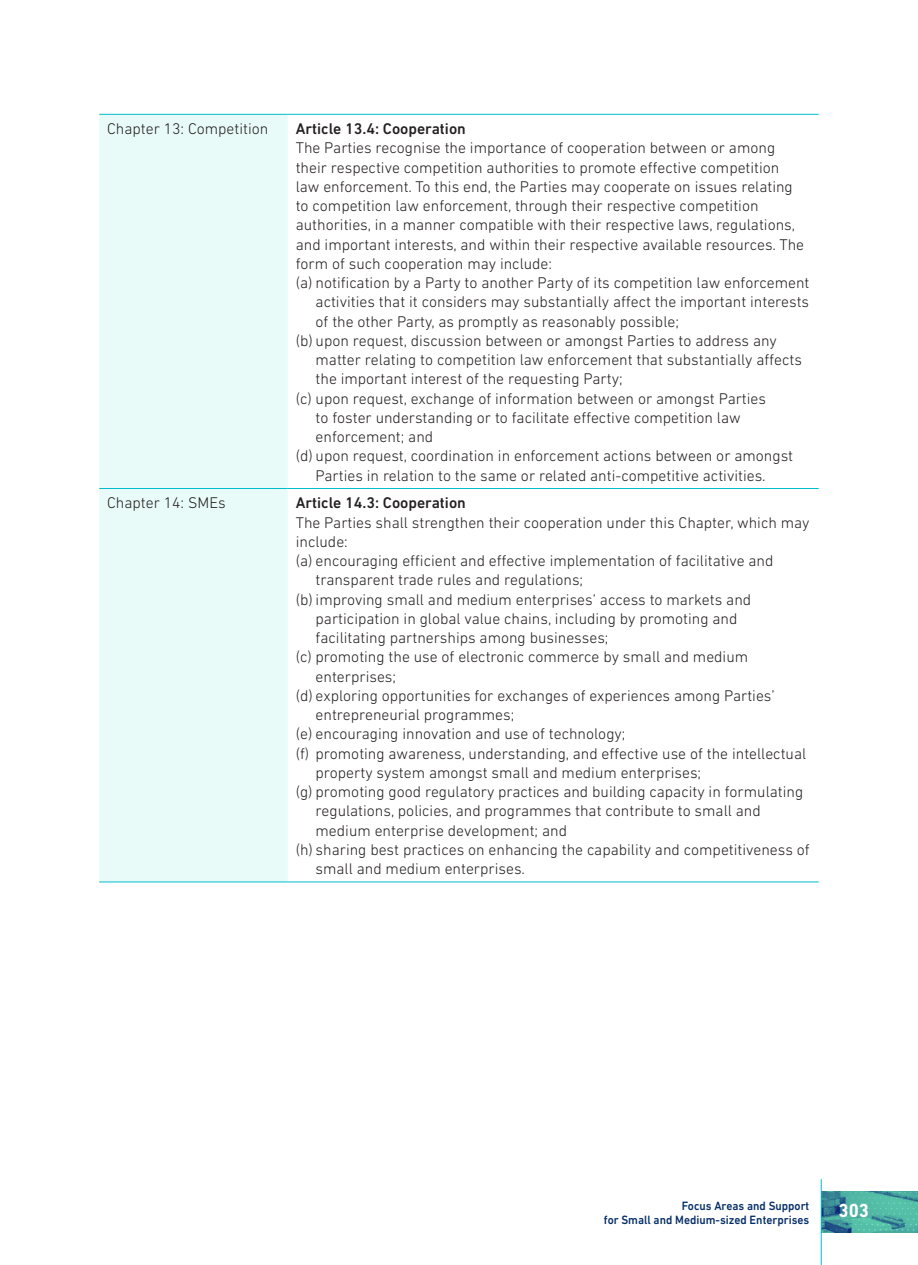
<style>
.page{position:relative;width:918px;height:1265px;background:#fff}
.page>*{position:absolute;margin:0;border:0;box-sizing:border-box;transform-origin:0 0}
.t1{font:700 19.25px "DIN Next LT Pro";color:#fff;scale:.95 1}
.t2{font:300 15.75px/19.2px "DIN Next LT Pro";color:#231f20}
.t3{font:500 15.75px "DIN Next LT Pro";color:#231f20}
.t4{font:500 12.25px/14px "DIN Next LT Pro";color:#052e66;text-align:right;scale:.95 1}
</style>
<div class="page">
<div style="left:99px;top:115px;width:189px;height:767px;background:#e9fbf8"></div>
<hr style="left:99px;top:114px;width:189px;height:1px;background:#00bdcc">
<hr style="left:288px;top:114px;width:531px;height:1px;background:#00bdcc">
<hr style="left:99px;top:488px;width:189px;height:1px;background:#00bdcc">
<hr style="left:288px;top:488px;width:531px;height:1px;background:#00bdcc">
<hr style="left:99px;top:882px;width:189px;height:1px;background:#00bdcc">
<hr style="left:288px;top:882px;width:531px;height:1px;background:#00bdcc">
<img style="left:822px;top:1191px;width:96px;height:42px">
<hr style="left:821px;top:1179px;width:1px;height:86px;background:#00bdcc">
<p class="t2" style="left:107px;top:119px;width:163px">Chapter 13: Competition</p>
<p class="t3" style="left:296px;top:120px;width:172px">Article 13.4: Cooperation</p>
<p class="t2" style="left:296px;top:138px;width:510px">The Parties recognise the importance of cooperation between or among their respective competition authorities to promote effective competition law enforcement. To this end, the Parties may cooperate on issues relating to competition law enforcement, through their respective competition authorities, in a manner compatible with their respective laws, regulations, and important interests, and within their respective available resources. The form of such cooperation may include:</p>
<p class="t2" style="left:315px;top:273px;width:495px;text-align:justify;text-indent:-20px">(a) notification by a Party to another Party of its competition law enforcement activities that it considers may substantially affect the important interests of the other Party, as promptly as reasonably possible;</p>
<p class="t2" style="left:315px;top:331px;width:488px;text-indent:-20px">(b) upon request, discussion between or amongst Parties to address any matter relating to competition law enforcement that substantially affects the important interest of the requesting Party;</p>
<p class="t2" style="left:315px;top:388px;width:452px;text-indent:-20px">(c) upon request, exchange of information between or amongst Parties to foster understanding or to facilitate effective competition law enforcement; and</p>
<p class="t2" style="left:296px;top:446px;width:499px;text-align:center">(d) upon request, coordination in enforcement actions between or amongst<br>Parties in relation to the same or related anti-competitive activities.</p>
<p class="t2" style="left:107px;top:493px;width:120px">Chapter 14: SMEs</p>
<p class="t3" style="left:296px;top:494px;width:172px">Article 14.3: Cooperation</p>
<p class="t2" style="left:296px;top:512px;width:515px">The Parties shall strengthen their cooperation under this Chapter, which may include:</p>
<p class="t2" style="left:315px;top:551px;width:459px;text-indent:-20px">(a) encouraging efficient and effective implementation of facilitative and transparent trade rules and regulations;</p>
<p class="t2" style="left:315px;top:589px;width:437px;text-indent:-20px">(b) improving small and medium enterprises’ access to markets and participation in global value chains, including by promoting and facilitating partnerships among businesses;</p>
<p class="t2" style="left:315px;top:647px;width:434px;text-indent:-20px">(c) promoting the use of electronic commerce by small and medium enterprises;</p>
<p class="t2" style="left:315px;top:686px;width:461px;text-indent:-20px">(d) exploring opportunities for exchanges of experiences among Parties’ entrepreneurial programmes;</p>
<p class="t2" style="left:296px;top:724px;width:331px">(e) encouraging innovation and use of technology;</p>
<p class="t2" style="left:315px;top:743px;width:492px;text-indent:-20px">(f) promoting awareness, understanding, and effective use of the intellectual property system amongst small and medium enterprises;</p>
<p class="t2" style="left:315px;top:782px;width:489px;text-indent:-20px">(g) promoting good regulatory practices and building capacity in formulating regulations, policies, and programmes that contribute to small and medium enterprise development; and</p>
<p class="t2" style="left:315px;top:840px;width:496px;text-indent:-20px">(h) sharing best practices on enhancing the capability and competitiveness of small and medium enterprises.</p>
<p class="t4" style="left:604px;top:1199px;width:218px">Focus Areas and Support<br>for Small and Medium-sized Enterprises</p>
<p class="t1" style="left:838px;top:1199px;width:34px">303</p>
</div>
